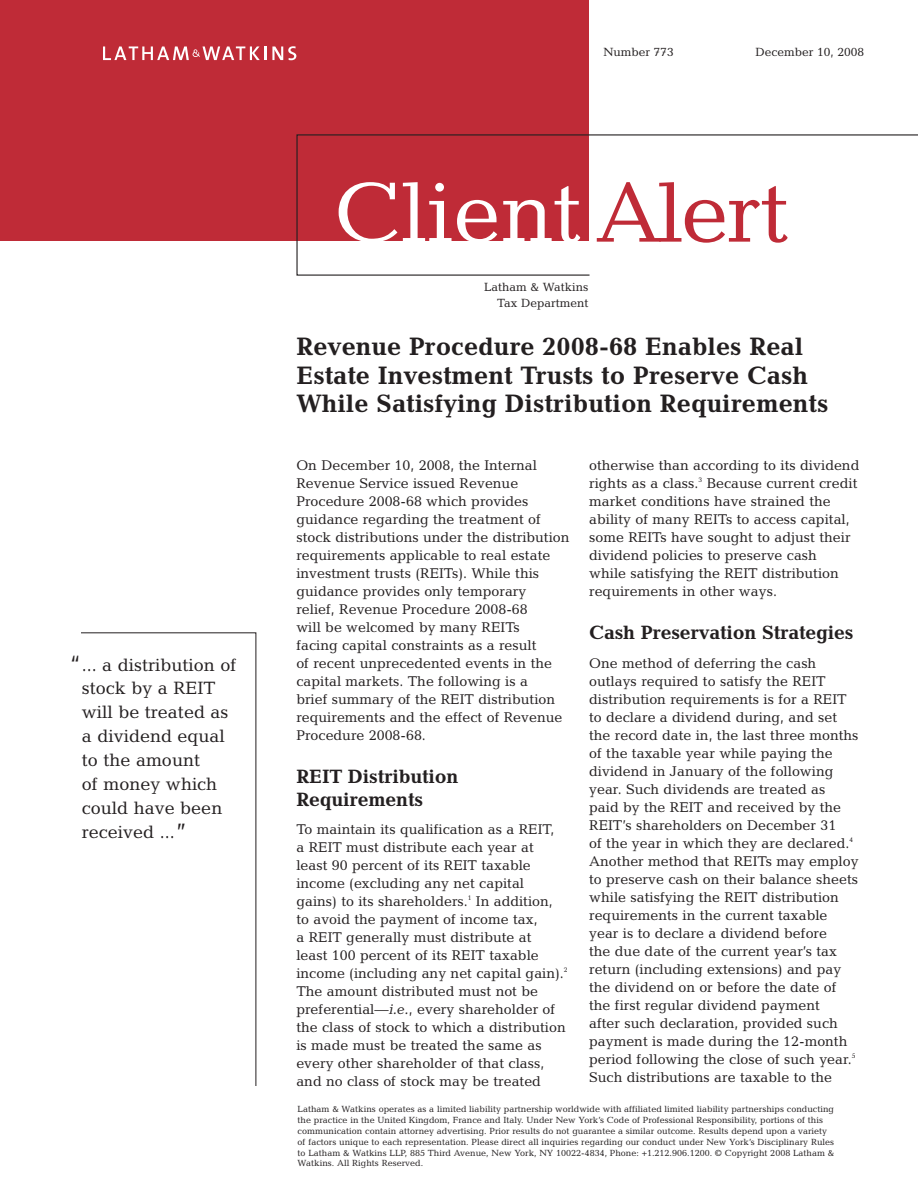
<style>
.page{position:relative;width:918px;height:1188px;background:#fff}
.page>*{position:absolute;margin:0;border:0;box-sizing:border-box;transform-origin:0 0}
.t1{font:86.25px "Candida";color:#fff}
.t2{font:700 25.5px/28.5px "Candida";color:#231f20}
.t3{font:700 19.5px/22.5px "Candida";letter-spacing:-.01em;color:#231f20}
.t4{font:18px/24px "Candida";color:#231f20}
.t5{font:14.25px/18px "Candida";color:#231f20}
.t6{font:12px/16.5px "Candida";color:#231f20;text-align:right}
.t7{font:9px/10.8px "Candida";color:#231f20}
.s1{font-size:24px}
.s2{color:#bf2b37}
.s3{font-style:italic}
</style>
<div class="page">
<div style="left:0;top:0;width:588px;height:241px;background:#bf2b37"></div>
<svg style="left:272px;top:46px;width:24px;height:14px"></svg>
<svg style="left:103px;top:46px;width:163px;height:14px"></svg>
<svg style="left:296px;top:134px;width:622px;height:142px"></svg>
<svg style="left:81px;top:632px;width:175px;height:454px"></svg>
<div style="left:68px;top:652px;width:175px;height:434px;background:#fff"></div>
<p class="t4" style="left:82px;top:652px;width:156px;text-indent:-14px"><span class="s1">“</span>... a distribution of stock by a REIT will be treated as a dividend equal to the amount<br>of money which could have been received ...<span class="s1">”</span></p>
<p class="t6" style="left:603px;top:44px;width:72px">Number 773</p>
<p class="t6" style="left:755px;top:44px;width:110px">December 10, 2008</p>
<h1 class="t1" style="left:334px;top:163px;width:456px">Client <span class="s2">Alert</span></h1>
<p class="t6" style="left:484px;top:278px;width:106px">Latham &amp; Watkins<br>Tax Department</p>
<h2 class="t2" style="left:296px;top:332px;width:533px">Revenue Procedure 2008-68 Enables Real<br>Estate Investment Trusts to Preserve Cash<br>While Satisfying Distribution Requirements</h2>
<p class="t5" style="left:296px;top:456px;width:275px">On December 10, 2008, the Internal Revenue Service issued Revenue Procedure 2008-68 which provides guidance regarding the treatment of stock distributions under the distribution requirements applicable to real estate investment trusts (REITs). While this guidance provides only temporary<br>relief, Revenue Procedure 2008-68<br>will be welcomed by many REITs<br>facing capital constraints as a result<br>of recent unprecedented events in the capital markets. The following is a<br>brief summary of the REIT distribution requirements and the effect of Revenue Procedure 2008-68.</p>
<h3 class="t3" style="left:296px;top:766px;width:164px">REIT Distribution<br>Requirements</h3>
<p class="t5" style="left:296px;top:820px;width:273px">To maintain its qualification as a REIT,<br>a REIT must distribute each year at least 90 percent of its REIT taxable income (excluding any net capital gains) to its shareholders.<sup>1</sup> In addition, to avoid the payment of income tax,<br>a REIT generally must distribute at<br>least 100 percent of its REIT taxable income (including any net capital gain).<sup>2<br></sup>The amount distributed must not be preferential—<span class="s3">i.e.</span>, every shareholder of the class of stock to which a distribution is made must be treated the same as every other shareholder of that class, and no class of stock may be treated</p>
<p class="t5" style="left:589px;top:456px;width:272px">otherwise than according to its dividend rights as a class.<sup>3</sup> Because current credit market conditions have strained the ability of many REITs to access capital, some REITs have sought to adjust their dividend policies to preserve cash<br>while satisfying the REIT distribution requirements in other ways.</p>
<h3 class="t3" style="left:589px;top:622px;width:266px">Cash Preservation Strategies</h3>
<p class="t5" style="left:589px;top:654px;width:271px">One method of deferring the cash outlays required to satisfy the REIT distribution requirements is for a REIT to declare a dividend during, and set the record date in, the last three months of the taxable year while paying the dividend in January of the following year. Such dividends are treated as<br>paid by the REIT and received by the REIT’s shareholders on December 31<br>of the year in which they are declared.<sup>4<br></sup>Another method that REITs may employ to preserve cash on their balance sheets while satisfying the REIT distribution requirements in the current taxable year is to declare a dividend before<br>the due date of the current year’s tax return (including extensions) and pay the dividend on or before the date of the first regular dividend payment<br>after such declaration, provided such payment is made during the 12-month period following the close of such year.<sup>5<br></sup>Such distributions are taxable to the</p>
<p class="t7" style="left:298px;top:1104px;width:538px">Latham &amp; Watkins operates as a limited liability partnership worldwide with affiliated limited liability partnerships conducting the practice in the United Kingdom, France and Italy. Under New York’s Code of Professional Responsibility, portions of this communication contain attorney advertising. Prior results do not guarantee a similar outcome. Results depend upon a variety of factors unique to each representation. Please direct all inquiries regarding our conduct under New York’s Disciplinary Rules to Latham &amp; Watkins LLP, 885 Third Avenue, New York, NY 10022-4834, Phone: +1.212.906.1200. © Copyright 2008 Latham &amp; Watkins. All Rights Reserved.</p>
</div>
